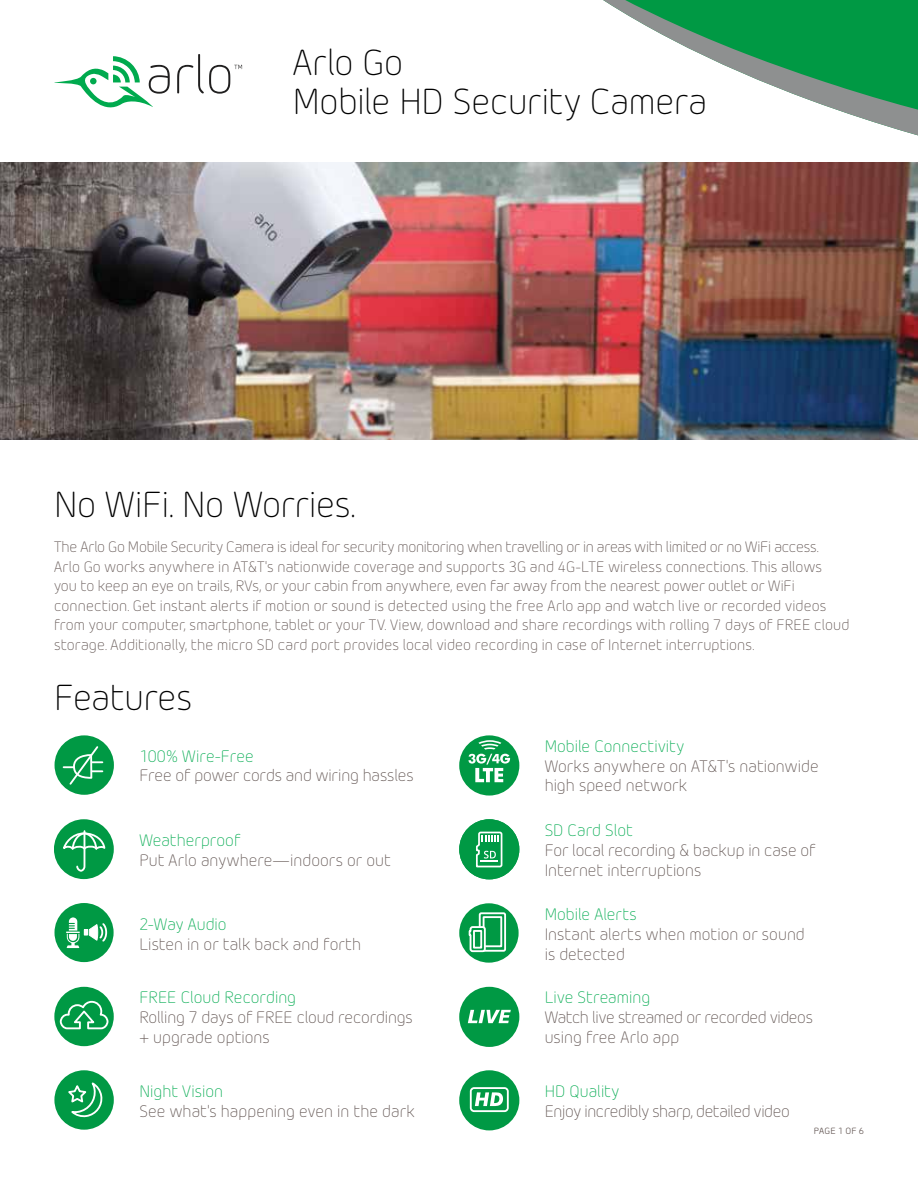
<style>
.page{position:relative;width:918px;height:1188px;background:#fff}
.page>*{position:absolute;margin:0;border:0;box-sizing:border-box;transform-origin:0 0}
.t1{font:300 36px/39px "Morebi Rounded";letter-spacing:-.005em;color:#000}
.t2{font:300 16.5px/19.8px "Morebi Rounded";color:#5e514e}
.t3{font:300 16.5px "Morebi Rounded";letter-spacing:.005em;color:#00aa4f}
.t4{font:300 16.5px "Morebi Rounded";letter-spacing:-.02em;color:#5e514e}
.t5{font:300 15px/19.5px "Morebi Rounded";letter-spacing:.005em;color:#5e514e}
.t6{font:9px "Morebi Rounded";letter-spacing:.025em;color:#5e514e}
</style>
<div class="page">
<svg style="left:603px;top:0;width:315px;height:136px"></svg>
<img style="left:0;top:162px;width:918px;height:278px">
<div style="left:459px;top:903px;width:60px;height:60px;background:#094;border-radius:50%"></div>
<div style="left:479px;top:912px;width:27px;height:40px;border:2px solid #fff"></div>
<div style="left:483px;top:916px;width:19px;height:31px;border:2px solid #fff"></div>
<svg style="left:468px;top:925px;width:19px;height:28px"></svg>
<div style="left:473px;top:930px;width:9px;height:19px;border:2px solid #fff"></div>
<div style="left:54px;top:819px;width:60px;height:60px;background:#094;border-radius:50%"></div>
<svg style="left:61px;top:829px;width:46px;height:44px"></svg>
<svg style="left:459px;top:819px;width:60px;height:60px"></svg>
<div style="left:55px;top:903px;width:59px;height:59px;background:#094;border-radius:50%"></div>
<svg style="left:66px;top:917px;width:42px;height:31px"></svg>
<div style="left:55px;top:735px;width:59px;height:60px;background:#094;border-radius:50%"></div>
<svg style="left:64px;top:746px;width:38px;height:39px"></svg>
<div style="left:459px;top:735px;width:60px;height:61px;background:#094;border-radius:50%"></div>
<svg style="left:469px;top:740px;width:41px;height:42px"></svg>
<div style="left:54px;top:987px;width:60px;height:59px;background:#094;border-radius:50%"></div>
<svg style="left:59px;top:1000px;width:50px;height:30px"></svg>
<div style="left:459px;top:987px;width:60px;height:60px;background:#094;border-radius:50%"></div>
<svg style="left:468px;top:1010px;width:43px;height:13px"></svg>
<div style="left:54px;top:1070px;width:60px;height:60px;background:#094;border-radius:50%"></div>
<svg style="left:68px;top:1082px;width:35px;height:35px"></svg>
<div style="left:459px;top:1070px;width:60px;height:60px;background:#094;border-radius:50%"></div>
<svg style="left:470px;top:1087px;width:39px;height:25px"></svg>
<svg style="left:54px;top:54px;width:188px;height:54px"></svg>
<h1 class="t1" style="left:293px;top:41px;width:416px">Arlo Go<br>Mobile HD Security Camera</h1>
<h1 class="t1" style="left:54px;top:483px;width:303px">No WiFi. No Worries.</h1>
<p class="t5" style="left:54px;top:536px;width:797px">The Arlo Go Mobile Security Camera is ideal for security monitoring when travelling or in areas with limited or no WiFi access.<br>Arlo Go works anywhere in AT&amp;T's nationwide coverage and supports 3G and 4G-LTE wireless connections. This allows<br>you to keep an eye on trails, RVs, or your cabin from anywhere, even far away from the nearest power outlet or WiFi connection. Get instant alerts if motion or sound is detected using the free Arlo app and watch live or recorded videos from your computer, smartphone, tablet or your TV. View, download and share recordings with rolling 7 days of FREE cloud storage. Additionally, the micro SD card port provides local video recording in case of Internet interruptions.</p>
<h1 class="t1" style="left:54px;top:677px;width:140px">Features</h1>
<p class="t3" style="left:139px;top:745px;width:116px">100% Wire-Free</p>
<p class="t2" style="left:139px;top:765px;width:276px">Free of power cords and wiring hassles</p>
<p class="t3" style="left:139px;top:829px;width:102px">Weatherproof</p>
<p class="t2" style="left:139px;top:849px;width:253px">Put Arlo anywhere—indoors or out</p>
<p class="t3" style="left:139px;top:913px;width:89px">2-Way Audio</p>
<p class="t2" style="left:139px;top:933px;width:223px">Listen in or talk back and forth</p>
<p class="t3" style="left:139px;top:987px;width:158px">FREE Cloud Recording</p>
<p class="t2" style="left:139px;top:1007px;width:275px">Rolling 7 days of FREE cloud recordings + upgrade options</p>
<p class="t3" style="left:139px;top:1080px;width:85px">Night Vision</p>
<p class="t2" style="left:139px;top:1100px;width:277px">See what's happening even in the dark</p>
<p class="t3" style="left:545px;top:735px;width:141px">Mobile Connectivity</p>
<p class="t2" style="left:545px;top:755px;width:276px">Works anywhere on AT&amp;T's nationwide high speed network</p>
<p class="t3" style="left:545px;top:819px;width:90px">SD Card Slot</p>
<p class="t2" style="left:545px;top:839px;width:272px">For local recording &amp; backup in case of<br>Internet interruptions</p>
<p class="t3" style="left:545px;top:903px;width:94px">Mobile Alerts</p>
<p class="t2" style="left:545px;top:923px;width:262px">Instant alerts when motion or sound is detected</p>
<p class="t3" style="left:545px;top:987px;width:107px">Live Streaming</p>
<p class="t2" style="left:545px;top:1007px;width:270px">Watch live streamed or recorded videos using free Arlo app</p>
<p class="t3" style="left:545px;top:1080px;width:76px">HD Quality</p>
<p class="t4" style="left:545px;top:1100px;width:247px">Enjoy incredibly sharp, detailed video</p>
<p class="t6" style="left:814px;top:1125px;width:52px">PAGE 1 OF 6</p>
</div>
